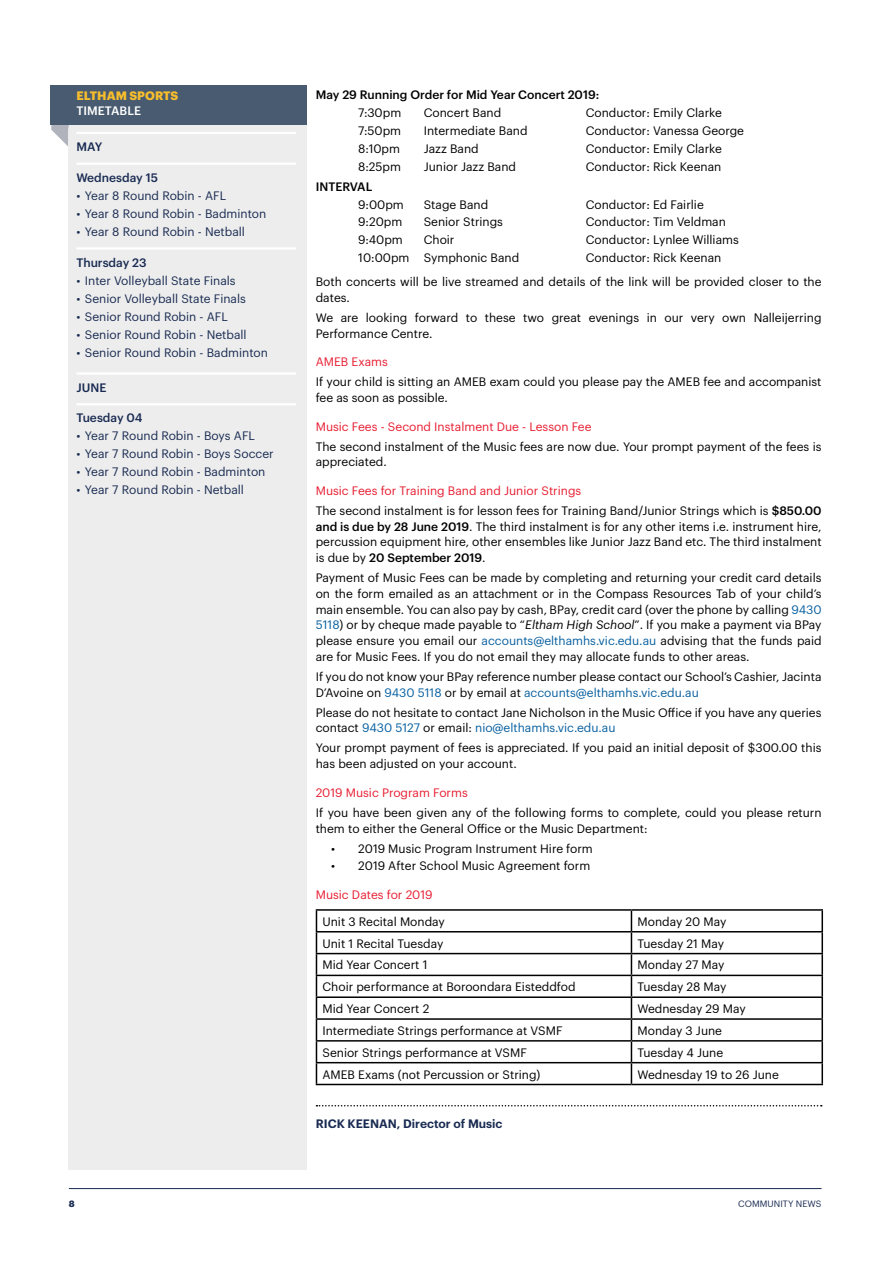
<style>
.page{position:relative;width:893px;height:1263px;background:#fff}
.page>*{position:absolute;margin:0;border:0;box-sizing:border-box;transform-origin:0 0}
.t1{font:12px/15.8px "Graphik";color:#000}
.t2{font:12px "Graphik";color:#192b52}
.t3{font:12px "Graphik";color:#e81d31}
.t4{font:500 12px "Graphik";color:#000}
.t5{font:500 12px "Graphik";color:#192b52}
.t6{font:600 12px "Graphik";color:#192b52}
.t7{font:700 12px "Graphik";letter-spacing:.005em;color:#f8be2c}
.t8{font:500 12px "Graphik";letter-spacing:.005em;color:#fff}
.t9{font:9px "Graphik";letter-spacing:.005em;color:#192b52}
.t10{font:700 9px "Graphik";color:#192b52}
.s1{color:#e81d31}
.s2{font-weight:500}
.s3{color:#0860a0}
.s4{font-style:italic}
</style>
<div class="page">
<hr style="left:69px;top:1188px;width:752px;height:1px;background:#192b52">
<div style="left:68px;top:85px;width:239px;height:1084px;background:#ededed"></div>
<svg style="left:316px;top:1105px;width:506px;height:1px"></svg>
<hr style="left:316px;top:909px;width:315px;height:2px;background:#000">
<hr style="left:631px;top:909px;width:192px;height:2px;background:#000">
<hr style="left:821px;top:911px;width:2px;height:20px;background:#000">
<hr style="left:316px;top:931px;width:315px;height:1px;background:#000">
<hr style="left:631px;top:931px;width:192px;height:1px;background:#000">
<hr style="left:821px;top:932px;width:2px;height:21px;background:#000">
<hr style="left:316px;top:953px;width:315px;height:1px;background:#000">
<hr style="left:631px;top:953px;width:192px;height:1px;background:#000">
<hr style="left:821px;top:954px;width:2px;height:21px;background:#000">
<hr style="left:316px;top:975px;width:315px;height:1px;background:#000">
<hr style="left:631px;top:975px;width:192px;height:1px;background:#000">
<hr style="left:821px;top:976px;width:2px;height:20px;background:#000">
<hr style="left:316px;top:996px;width:315px;height:2px;background:#000">
<hr style="left:631px;top:996px;width:192px;height:2px;background:#000">
<hr style="left:821px;top:998px;width:2px;height:20px;background:#000">
<hr style="left:316px;top:1018px;width:315px;height:2px;background:#000">
<hr style="left:631px;top:1018px;width:192px;height:2px;background:#000">
<hr style="left:821px;top:1020px;width:2px;height:20px;background:#000">
<hr style="left:316px;top:1040px;width:315px;height:1px;background:#000">
<hr style="left:631px;top:1040px;width:192px;height:1px;background:#000">
<hr style="left:821px;top:1041px;width:2px;height:21px;background:#000">
<hr style="left:316px;top:1062px;width:315px;height:1px;background:#000">
<svg style="left:316px;top:911px;width:1px;height:173px"></svg>
<hr style="left:631px;top:1062px;width:192px;height:1px;background:#000">
<svg style="left:631px;top:911px;width:1px;height:173px"></svg>
<hr style="left:821px;top:1063px;width:2px;height:21px;background:#000">
<hr style="left:316px;top:1084px;width:315px;height:1px;background:#000">
<hr style="left:631px;top:1084px;width:192px;height:1px;background:#000">
<svg style="left:51px;top:125px;width:18px;height:21px"></svg>
<hr style="left:76px;top:132px;width:220px;height:2px;background:#fff">
<hr style="left:76px;top:163px;width:220px;height:2px;background:#fff">
<hr style="left:76px;top:247px;width:220px;height:3px;background:#fff">
<hr style="left:76px;top:372px;width:220px;height:3px;background:#fff">
<hr style="left:76px;top:403px;width:220px;height:2px;background:#fff">
<div style="left:50px;top:85px;width:257px;height:40px;background:#485b70"></div>
<p class="t7" style="left:76px;top:86px;width:103px">ELTHAM SPORTS</p>
<p class="t8" style="left:76px;top:101px;width:66px">TIMETABLE</p>
<p class="t5" style="left:76px;top:138px;width:27px">MAY</p>
<p class="t5" style="left:76px;top:168px;width:83px">Wednesday 15</p>
<p class="t2" style="left:76px;top:186px;width:151px">• Year 8 Round Robin - AFL</p>
<p class="t2" style="left:76px;top:204px;width:192px">• Year 8 Round Robin - Badminton</p>
<p class="t2" style="left:76px;top:222px;width:170px">• Year 8 Round Robin - Netball</p>
<p class="t5" style="left:76px;top:253px;width:72px">Thursday 23</p>
<p class="t2" style="left:76px;top:271px;width:161px">• Inter Volleyball State Finals</p>
<p class="t2" style="left:76px;top:289px;width:171px">• Senior Volleyball State Finals</p>
<p class="t2" style="left:76px;top:307px;width:153px">• Senior Round Robin - AFL</p>
<p class="t2" style="left:76px;top:325px;width:172px">• Senior Round Robin - Netball</p>
<p class="t2" style="left:76px;top:343px;width:193px">• Senior Round Robin - Badminton</p>
<p class="t5" style="left:76px;top:378px;width:32px">JUNE</p>
<p class="t5" style="left:76px;top:409px;width:67px">Tuesday 04</p>
<p class="t2" style="left:76px;top:427px;width:180px">• Year 7 Round Robin - Boys AFL</p>
<p class="t2" style="left:76px;top:445px;width:199px">• Year 7 Round Robin - Boys Soccer</p>
<p class="t2" style="left:76px;top:463px;width:191px">• Year 7 Round Robin - Badminton</p>
<p class="t2" style="left:76px;top:481px;width:169px">• Year 7 Round Robin - Netball</p>
<p class="t4" style="left:316px;top:86px;width:285px">May 29 Running Order for Mid Year Concert 2019:</p>
<p class="t1" style="left:358px;top:104px;width:45px">7:30pm</p>
<p class="t1" style="left:424px;top:104px;width:79px">Concert Band</p>
<p class="t1" style="left:586px;top:104px;width:138px">Conductor: Emily Clarke</p>
<p class="t1" style="left:358px;top:122px;width:44px">7:50pm</p>
<p class="t1" style="left:424px;top:122px;width:105px">Intermediate Band</p>
<p class="t1" style="left:586px;top:122px;width:160px">Conductor: Vanessa George</p>
<p class="t1" style="left:358px;top:140px;width:43px">8:10pm</p>
<p class="t1" style="left:424px;top:140px;width:57px">Jazz Band</p>
<p class="t1" style="left:586px;top:140px;width:138px">Conductor: Emily Clarke</p>
<p class="t1" style="left:358px;top:157px;width:44px">8:25pm</p>
<p class="t1" style="left:424px;top:157px;width:94px">Junior Jazz Band</p>
<p class="t1" style="left:586px;top:157px;width:137px">Conductor: Rick Keenan</p>
<p class="t4" style="left:316px;top:177px;width:58px">INTERVAL</p>
<p class="t1" style="left:358px;top:195px;width:47px">9:00pm</p>
<p class="t1" style="left:424px;top:195px;width:66px">Stage Band</p>
<p class="t1" style="left:586px;top:195px;width:120px">Conductor: Ed Fairlie</p>
<p class="t1" style="left:358px;top:213px;width:46px">9:20pm</p>
<p class="t1" style="left:424px;top:213px;width:81px">Senior Strings</p>
<p class="t1" style="left:586px;top:213px;width:142px">Conductor: Tim Veldman</p>
<p class="t1" style="left:358px;top:231px;width:46px">9:40pm</p>
<p class="t1" style="left:424px;top:231px;width:32px">Choir</p>
<p class="t1" style="left:586px;top:231px;width:155px">Conductor: Lynlee Williams</p>
<p class="t1" style="left:358px;top:249px;width:163px">10:00pm Symphonic Band</p>
<p class="t1" style="left:316px;top:245px;width:507px;line-height:24.3px;text-indent:270px">Conductor: Rick Keenan<br>Both concerts will be live streamed and details of the link will be provided closer to the</p>
<p class="t1" style="left:316px;top:287px;width:507px;line-height:20px">dates.<br>We are looking forward to these two great evenings in our very own Nalleijerring</p>
<p class="t1" style="left:316px;top:325px;width:118px">Performance Centre.</p>
<p class="t3" style="left:316px;top:353px;width:74px">AMEB Exams</p>
<p class="t1" style="left:316px;top:373px;width:507px">If your child is sitting an AMEB exam could you please pay the AMEB fee and accompanist fee as soon as possible.</p>
<p class="t3" style="left:316px;top:417px;width:277px">Music Fees - Second Instalment Due - Lesson Fee</p>
<p class="t1" style="left:316px;top:437px;width:507px">The second instalment of the Music fees are now due. Your prompt payment of the fees is appreciated.</p>
<p class="t1" style="left:316px;top:480px;width:507px;line-height:20px"><span class="s1">Music Fees for Training Band and Junior Strings<br></span>The second instalment is for lesson fees for Training Band/Junior Strings which is <span class="s2">$850.00</span></p>
<p class="t1" style="left:316px;top:517px;width:507px;text-align:justify"><span class="s2">and is due by 28 June 2019</span>. The third instalment is for any other items i.e. instrument hire, percussion equipment hire, other ensembles like Junior Jazz Band etc. The third instalment is due by <span class="s2">20 September 2019</span>.</p>
<p class="t1" style="left:316px;top:569px;width:507px;text-align:justify">Payment of Music Fees can be made by completing and returning your credit card details on the form emailed as an attachment or in the Compass Resources Tab of your child’s main ensemble. You can also pay by cash, BPay, credit card (over the phone by calling <span class="s3">9430<br>5118</span>) or by cheque made payable to “<span class="s4">Eltham High School</span>”. If you make a payment via BPay please ensure you email our <span class="s3">accounts@elthamhs.vic.edu.au</span> advising that the funds paid are for Music Fees. If you do not email they may allocate funds to other areas.</p>
<p class="t1" style="left:316px;top:668px;width:507px">If you do not know your BPay reference number please contact our School’s Cashier, Jacinta<br>D’Avoine on <span class="s3">9430 5118</span> or by email at <span class="s3">accounts@elthamhs.vic.edu.au</span></p>
<p class="t1" style="left:316px;top:703px;width:507px">Please do not hesitate to contact Jane Nicholson in the Music Office if you have any queries contact <span class="s3">9430 5127</span> or email: <span class="s3">nio@elthamhs.vic.edu.au</span></p>
<p class="t1" style="left:316px;top:739px;width:507px">Your prompt payment of fees is appreciated. If you paid an initial deposit of $300.00 this has been adjusted on your account.</p>
<p class="t3" style="left:316px;top:783px;width:154px">2019 Music Program Forms</p>
<p class="t1" style="left:316px;top:803px;width:507px">If you have been given any of the following forms to complete, could you please return them to either the General Office or the Music Department:</p>
<p class="t1" style="left:331px;top:839px;width:263px">• 2019 Music Program Instrument Hire form</p>
<p class="t1" style="left:331px;top:857px;width:260px">• 2019 After School Music Agreement form</p>
<p class="t3" style="left:316px;top:885px;width:118px">Music Dates for 2019</p>
<p class="t1" style="left:322px;top:912px;width:124px">Unit 3 Recital Monday</p>
<p class="t1" style="left:637px;top:912px;width:90px">Monday 20 May</p>
<p class="t1" style="left:322px;top:934px;width:122px">Unit 1 Recital Tuesday</p>
<p class="t1" style="left:637px;top:934px;width:88px">Tuesday 21 May</p>
<p class="t1" style="left:322px;top:956px;width:107px">Mid Year Concert 1</p>
<p class="t1" style="left:637px;top:956px;width:88px">Monday 27 May</p>
<p class="t1" style="left:322px;top:978px;width:255px">Choir performance at Boroondara Eisteddfod</p>
<p class="t1" style="left:637px;top:978px;width:90px">Tuesday 28 May</p>
<p class="t1" style="left:322px;top:1000px;width:108px">Mid Year Concert 2</p>
<p class="t1" style="left:637px;top:1000px;width:110px">Wednesday 29 May</p>
<p class="t1" style="left:322px;top:1021px;width:242px">Intermediate Strings performance at VSMF</p>
<p class="t1" style="left:637px;top:1021px;width:86px">Monday 3 June</p>
<p class="t1" style="left:322px;top:1043px;width:206px">Senior Strings performance at VSMF</p>
<p class="t1" style="left:637px;top:1043px;width:87px">Tuesday 4 June</p>
<p class="t1" style="left:322px;top:1065px;width:220px">AMEB Exams (not Percussion or String)</p>
<p class="t1" style="left:637px;top:1065px;width:143px">Wednesday 19 to 26 June</p>
<p class="t6" style="left:316px;top:1114px;width:188px">RICK KEENAN, Director of Music</p>
<p class="t10" style="left:69px;top:1196px;width:7px">8</p>
<p class="t9" style="left:738px;top:1196px;width:85px">COMMUNITY NEWS</p>
</div>
